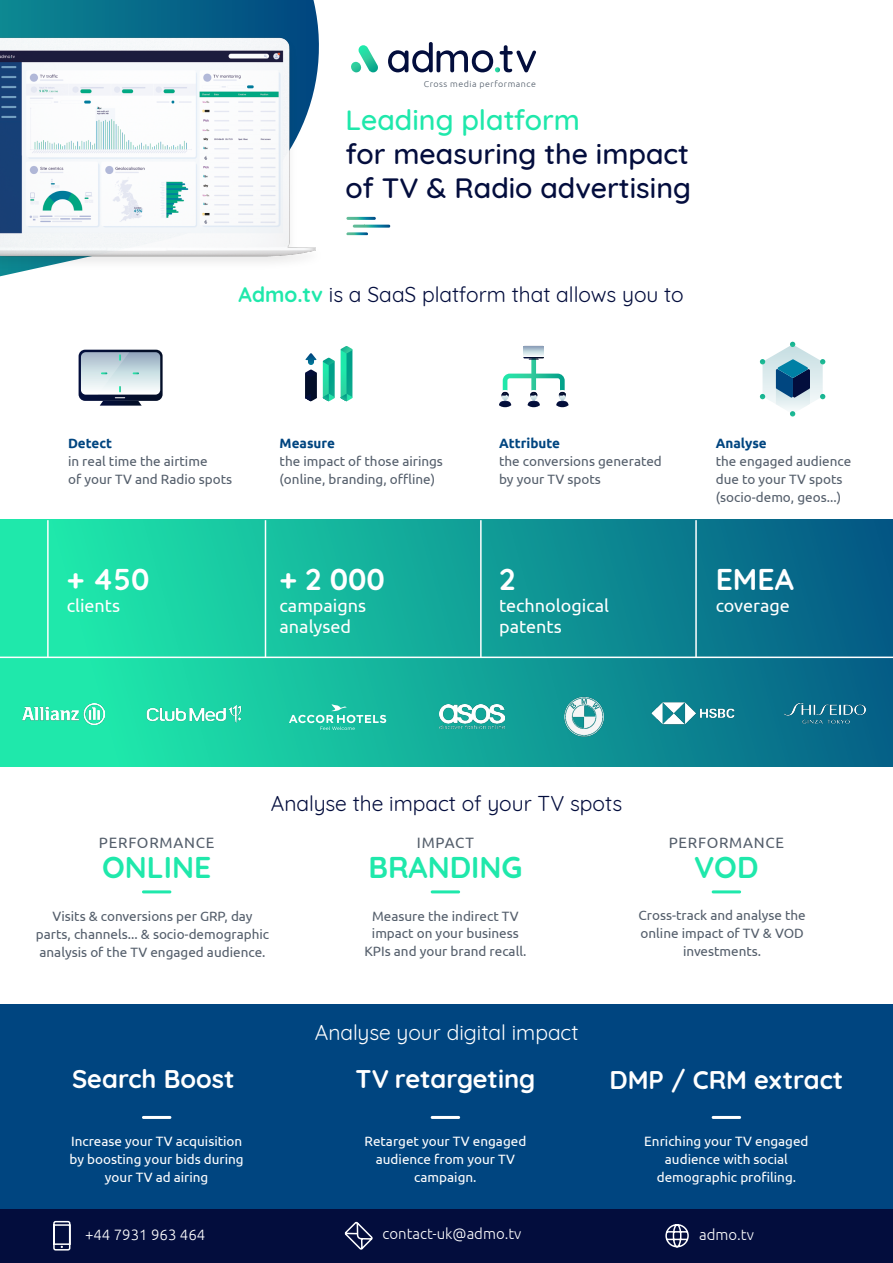
<style>
.page{position:relative;width:893px;height:1263px;background:#fff}
.page>*{position:absolute;margin:0;border:0;box-sizing:border-box;transform-origin:0 0}
.t1{font:700 30px "Quicksand";color:#1fe8ab}
.t2{font:700 30px "Quicksand";color:#fff}
.t3{font:500 28.5px/34.2px "Quicksand";color:#030d3d}
.t4{font:500 28.5px "Quicksand";color:#1fe8ab}
.t5{font:700 25.5px "Quicksand";color:#fff}
.t6{font:21px "Quicksand";color:#030d3d}
.t7{font:21px "Quicksand";color:#fff}
.t8{font:18px/21.6px "Ubuntu";color:#fff}
.t9{font:300 15px "Ubuntu";color:#fff}
.t10{font:15px "Ubuntu";letter-spacing:.05em;color:#545e6b}
.t11{font:13.5px/18px "Ubuntu";color:#545e6b}
.t12{font:13.5px/18px "Ubuntu";color:#fff;text-align:center}
.t13{font:700 13.5px "Ubuntu";color:#004580}
.t14{font:300 8.4px "Ubuntu";letter-spacing:.055em;color:#535e6b;scale:1.05 1}
.s1{font-weight:700;color:#1fe8ab}
</style>
<div class="page">
<div style="left:0;top:520px;width:893px;height:246px;background:linear-gradient(to right,#21f4ae,#045b85)"></div>
<img style="left:22px;top:703px;width:83px;height:22px">
<img style="left:560px;top:697px;width:47px;height:40px">
<img style="left:439px;top:705px;width:66px;height:23px">
<svg style="left:289px;top:704px;width:97px;height:26px;background:#3cc9af"></svg>
<svg style="left:351px;top:45px;width:27px;height:27px"></svg>
<svg style="left:388px;top:42px;width:148px;height:30px"></svg>
<svg style="left:346px;top:217px;width:44px;height:18px"></svg>
<hr style="left:142px;top:890px;width:29px;height:3px;background:#1fe8ab">
<hr style="left:431px;top:890px;width:29px;height:3px;background:#1fe8ab">
<hr style="left:712px;top:890px;width:29px;height:3px;background:#1fe8ab">
<svg style="left:0;top:0;width:319px;height:33px;background:#086889"></svg>
<img style="left:0;top:33px;width:319px;height:244px">
<div style="left:0;top:1208px;width:893px;height:55px;background:#030d3d"></div>
<div style="left:0;top:1003px;width:893px;height:205px;background:#004580"></div>
<svg style="left:79px;top:350px;width:84px;height:56px"></svg>
<svg style="left:323px;top:346px;width:30px;height:55px"></svg>
<svg style="left:305px;top:353px;width:12px;height:48px"></svg>
<svg style="left:499px;top:346px;width:69px;height:61px"></svg>
<svg style="left:760px;top:342px;width:65px;height:74px"></svg>
<hr style="left:47px;top:520px;width:2px;height:138px;background:#fff">
<hr style="left:265px;top:520px;width:1px;height:138px;background:#fff">
<hr style="left:480px;top:520px;width:2px;height:138px;background:#fff">
<hr style="left:695px;top:520px;width:2px;height:138px;background:#fff">
<hr style="left:0;top:656px;width:893px;height:2px;background:#fff">
<hr style="left:142px;top:1116px;width:29px;height:3px;background:#fff">
<hr style="left:431px;top:1116px;width:29px;height:3px;background:#fff">
<hr style="left:712px;top:1116px;width:29px;height:3px;background:#fff">
<img style="left:147px;top:705px;width:94px;height:18px">
<img style="left:646px;top:694px;width:95px;height:40px">
<img style="left:785px;top:694px;width:80px;height:40px">
<svg style="left:344px;top:1221px;width:29px;height:29px"></svg>
<svg style="left:53px;top:1220px;width:18px;height:31px"></svg>
<svg style="left:665px;top:1224px;width:24px;height:24px"></svg>
<p class="t14" style="left:424px;top:79px;width:108px">Cross media performance</p>
<h2 class="t4" style="left:345px;top:97px;width:236px">Leading platform</h2>
<h2 class="t3" style="left:345px;top:134px;width:347px">for measuring the impact of TV &amp; Radio advertising</h2>
<h3 class="t6" style="left:239px;top:278px;width:447px"><span class="s1">Admo.tv</span> is a SaaS platform that allows you to</h3>
<p class="t13" style="left:68px;top:435px;width:46px">Detect</p>
<p class="t11" style="left:68px;top:452px;width:166px">in real time the airtime<br>of your TV and Radio spots</p>
<h1 class="t2" style="left:67px;top:554px;width:84px">+ 450</h1>
<h3 class="t8" style="left:67px;top:594px;width:55px">clients</h3>
<p class="t13" style="left:280px;top:435px;width:57px">Measure</p>
<p class="t11" style="left:280px;top:452px;width:165px">the impact of those airings (online, branding, offline)</p>
<h1 class="t2" style="left:280px;top:554px;width:107px">+ 2 000</h1>
<h3 class="t8" style="left:280px;top:594px;width:88px">campaigns analysed</h3>
<p class="t13" style="left:499px;top:435px;width:63px">Attribute</p>
<p class="t11" style="left:499px;top:452px;width:164px">the conversions generated by your TV spots</p>
<h1 class="t2" style="left:499px;top:554px;width:18px">2</h1>
<h3 class="t8" style="left:499px;top:594px;width:111px">technological patents</h3>
<p class="t13" style="left:716px;top:435px;width:53px">Analyse</p>
<p class="t11" style="left:716px;top:452px;width:137px">the engaged audience due to your TV spots (socio-demo, geos...)</p>
<h1 class="t2" style="left:716px;top:554px;width:80px">EMEA</h1>
<h3 class="t8" style="left:716px;top:594px;width:76px">coverage</h3>
<h3 class="t6" style="left:271px;top:787px;width:353px">Analyse the impact of your TV spots</h3>
<p class="t10" style="left:99px;top:834px;width:117px">PERFORMANCE</p>
<h1 class="t1" style="left:102px;top:843px;width:111px">ONLINE</h1>
<p class="t11" style="left:36px;top:906px;width:235px;text-align:center">Visits &amp; conversions per GRP, day parts, channels... &amp; socio-demographic analysis of the TV engaged audience.</p>
<h3 class="t5" style="left:72px;top:1057px;width:164px">Search Boost</h3>
<p class="t12" style="left:70px;top:1132px;width:176px">Increase your TV acquisition by boosting your bids during your TV ad airing</p>
<p class="t10" style="left:417px;top:834px;width:58px">IMPACT</p>
<h1 class="t1" style="left:368px;top:843px;width:156px">BRANDING</h1>
<p class="t11" style="left:364px;top:906px;width:163px;text-align:center">Measure the indirect TV impact on your business<br>KPIs and your brand recall.</p>
<h3 class="t7" style="left:315px;top:1016px;width:265px">Analyse your digital impact</h3>
<h3 class="t5" style="left:355px;top:1057px;width:181px">TV retargeting</h3>
<p class="t12" style="left:364px;top:1132px;width:163px">Retarget your TV engaged audience from your TV campaign.</p>
<p class="t10" style="left:669px;top:834px;width:117px">PERFORMANCE</p>
<h1 class="t1" style="left:694px;top:843px;width:66px">VOD</h1>
<p class="t11" style="left:639px;top:906px;width:169px;text-align:center">Cross-track and analyse the online impact of TV &amp; VOD investments.</p>
<h3 class="t5" style="left:609px;top:1059px;width:235px">DMP / CRM extract</h3>
<p class="t12" style="left:644px;top:1132px;width:166px">Enriching your TV engaged audience with social demographic profiling.</p>
<p class="t9" style="left:85px;top:1226px;width:122px">+44 7931 963 464</p>
<p class="t9" style="left:383px;top:1224px;width:140px">contact-uk@admo.tv</p>
<p class="t9" style="left:699px;top:1226px;width:56px">admo.tv</p>
</div>
